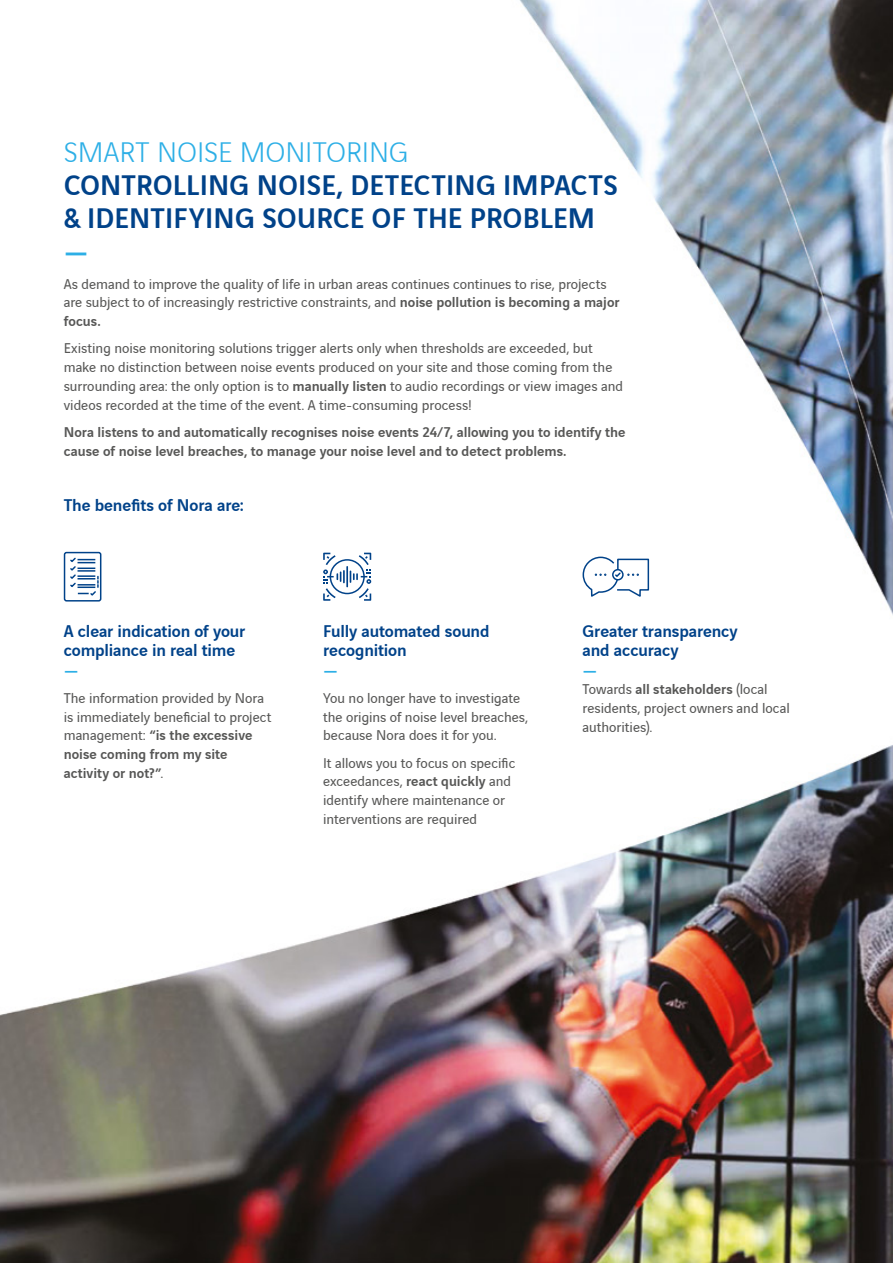
<style>
.page{position:relative;width:893px;height:1263px;background:#fff}
.page>*{position:absolute;margin:0;border:0;box-sizing:border-box;transform-origin:0 0}
.t1{font:500 30px/33px "Vinci Sans";letter-spacing:.01em;color:#004289}
.t2{font:300 30px "Vinci Sans";letter-spacing:.005em;color:#2dafe6}
.t3{font:500 30px "Vinci Sans";color:#2dafe6}
.t4{font:500 18px/19.5px "Vinci Sans";letter-spacing:-.005em;color:#004289}
.t5{font:500 18px "Vinci Sans";color:#2dafe6}
.t6{font:15px/18.8px "Vinci Sans";color:#575756}
.t7{font:500 15px/18.8px "Vinci Sans";color:#575756}
.s1{font-weight:500}
</style>
<div class="page">
<img style="left:0;top:0;width:893px;height:1263px">
<svg style="left:64px;top:552px;width:37px;height:49px"></svg>
<svg style="left:323px;top:553px;width:48px;height:48px"></svg>
<svg style="left:583px;top:557px;width:66px;height:40px"></svg>
<h1 class="t2" style="left:64px;top:131px;width:346px">SMART NOISE MONITORING</h1>
<h1 class="t1" style="left:64px;top:166px;width:555px">CONTROLLING NOISE, DETECTING IMPACTS &amp; IDENTIFYING SOURCE OF THE PROBLEM</h1>
<h1 class="t3" style="left:64px;top:228px;width:26px">—</h1>
<p class="t6" style="left:64px;top:273px;width:557px">As demand to improve the quality of life in urban areas continues continues to rise, projects are subject to of increasingly restrictive constraints, and <span class="s1">noise pollution is becoming a major focus.</span></p>
<p class="t6" style="left:64px;top:338px;width:561px">Existing noise monitoring solutions trigger alerts only when thresholds are exceeded, but make no distinction between noise events produced on your site and those coming from the surrounding area: the only option is to <span class="s1">manually listen</span> to audio recordings or view images and videos recorded at the time of the event. A time-consuming process!</p>
<p class="t7" style="left:64px;top:421px;width:563px">Nora listens to and automatically recognises noise events 24/7, allowing you to identify the cause of noise level breaches, to manage your noise level and to detect problems.</p>
<p class="t4" style="left:64px;top:494px;width:182px">The benefits of Nora are:</p>
<p class="t4" style="left:64px;top:619px;width:183px">A clear indication of your compliance in real time</p>
<p class="t5" style="left:64px;top:656px;width:16px">—</p>
<p class="t6" style="left:64px;top:687px;width:209px">The information provided by Nora is immediately beneficial to project management: <span class="s1">“is the excessive noise coming from my site activity or not?”</span>.</p>
<p class="t4" style="left:323px;top:619px;width:168px">Fully automated sound recognition</p>
<p class="t5" style="left:323px;top:656px;width:16px">—</p>
<p class="t6" style="left:323px;top:687px;width:206px">You no longer have to investigate the origins of noise level breaches, because Nora does it for you.</p>
<p class="t6" style="left:323px;top:752px;width:194px">It allows you to focus on specific exceedances, <span class="s1">react quickly</span> and identify where maintenance or interventions are required</p>
<p class="t4" style="left:583px;top:619px;width:157px">Greater transparency and accuracy</p>
<p class="t5" style="left:583px;top:656px;width:16px">—</p>
<p class="t6" style="left:583px;top:679px;width:209px">Towards <span class="s1">all stakeholders</span> (local residents, project owners and local authorities).</p>
</div>
